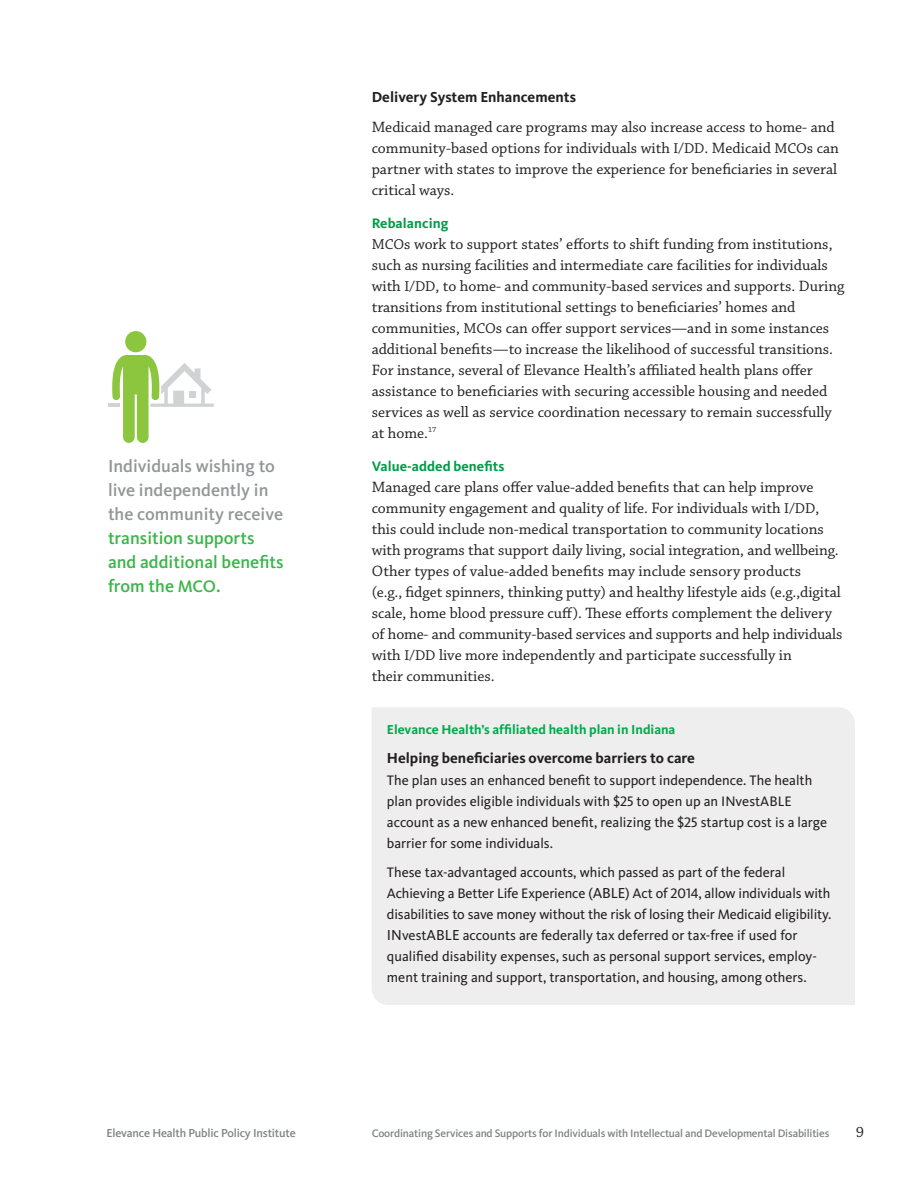
<style>
.page{position:relative;width:918px;height:1188px;background:#fff}
.page>*{position:absolute;margin:0;border:0;box-sizing:border-box;transform-origin:0 0}
.Sidebar_grey{font:500 18px/24px "Kievit";color:#939598}
.text_under_green_sub{font:15.75px/21px "Chaparral Pro";color:#231f20}
.Text_Paragraph_2{font:15.75px/21px "Chaparral Pro";color:#231f20}
.black_bold_headline{font:700 15px "Kievit";color:#231f20}
.Sub-subhead{font:700 15px "Kievit";color:#231f20}
.text{font:14.25px/21px "Kievit";color:#231f20}
.green_subhead{font:700 14.25px "Kievit";letter-spacing:.005em;color:#009d48}
.green_title{font:700 13.5px "Kievit";color:#00ab4d}
.t1{font:500 12px "Kievit";letter-spacing:-.015em;color:#808285}
.t2{font:500 11.25px "Kievit";letter-spacing:-.015em;color:#808285}
.s1{color:#3ab54a}
.s2{font-size:17.25px;color:#3ab54a}
.s3{font-size:15px}
.s4{font-family:"Kievit Book SC"}
</style>
<div class="page">
<div style="left:372px;top:707px;width:483px;height:298px;background:#eeeeef"></div>
<svg style="left:108px;top:355px;width:106px;height:88px"></svg>
<div style="left:125px;top:331px;width:21px;height:21px;background:#8bc63e;border-radius:50%"></div>
<p class="Sidebar_grey" style="left:108px;top:454px;width:177px">Individuals wishing to live independently in the community receive <span class="s1">transition supports and additional benefits from the</span> <span class="s2">MCO</span><span class="s1">.</span></p>
<p class="Sub-subhead" style="left:372px;top:88px;width:206px">Delivery System Enhancements</p>
<p class="Text_Paragraph_2" style="left:372px;top:117px;width:469px">Medicaid managed care programs may also increase access to home- and community-based options for individuals with <span class="s3">I/DD</span>. Medicaid <span class="s3">MCO</span>s can partner with states to improve the experience for beneficiaries in several critical ways.</p>
<p class="green_subhead" style="left:372px;top:214px;width:78px">Rebalancing</p>
<p class="text_under_green_sub" style="left:372px;top:234px;width:474px"><span class="s3">MCO</span>s work to support states’ efforts to shift funding from institutions, such as nursing facilities and intermediate care facilities for individuals with <span class="s3">I/DD</span>, to home- and community-based services and supports. During transitions from institutional settings to beneficiaries’ homes and communities, <span class="s3">MCO</span>s can offer support services—and in some instances additional benefits—to increase the likelihood of successful transitions.<br>For instance, several of Elevance Health’s affiliated health plans offer assistance to beneficiaries with securing accessible housing and needed services as well as service coordination necessary to remain successfully at home.<sup>17</sup></p>
<p class="green_subhead" style="left:372px;top:457px;width:134px">Value-added benefits</p>
<p class="text_under_green_sub" style="left:372px;top:477px;width:472px">Managed care plans offer value-added benefits that can help improve community engagement and quality of life. For individuals with <span class="s3">I/DD</span>, this could include non-medical transportation to community locations with programs that support daily living, social integration, and wellbeing.<br>Other types of value-added benefits may include sensory products<br>(e.g., fidget spinners, thinking putty) and healthy lifestyle aids (e.g.,digital scale, home blood pressure cuff). These efforts complement the delivery of home- and community-based services and supports and help individuals with <span class="s3">I/DD</span> live more independently and participate successfully in<br>their communities.</p>
<p class="green_title" style="left:387px;top:722px;width:290px">Elevance Health’s affiliated health plan in Indiana</p>
<p class="black_bold_headline" style="left:387px;top:749px;width:310px">Helping beneficiaries overcome barriers to care</p>
<p class="text" style="left:387px;top:770px;width:442px">The plan uses an enhanced benefit to support independence. The health plan provides eligible individuals with <span class="s4">$25</span> to open up an INvestABLE account as a new enhanced benefit, realizing the <span class="s4">$25</span> startup cost is a large barrier for some individuals.</p>
<p class="text" style="left:387px;top:862px;width:446px">These tax-advantaged accounts, which passed as part of the federal Achieving a Better Life Experience (<span class="s3">ABLE</span>) Act of <span class="s4">2014</span>, allow individuals with disabilities to save money without the risk of losing their Medicaid eligibility.<br><span class="s3">IN</span>vest<span class="s3">ABLE</span> accounts are federally tax deferred or tax-free if used for qualified disability expenses, such as personal support services, employ&shy;ment training and support, transportation, and housing, among others.</p>
<p class="t1" style="left:106px;top:1126px;width:191px">Elevance Health Public Policy Institute</p>
<p class="t2" style="left:372px;top:1127px;width:459px">Coordinating Services and Supports for Individuals with Intellectual and Developmental Disabilities</p>
<p class="text_under_green_sub" style="left:856px;top:1122px;width:10px">9</p>
</div>
